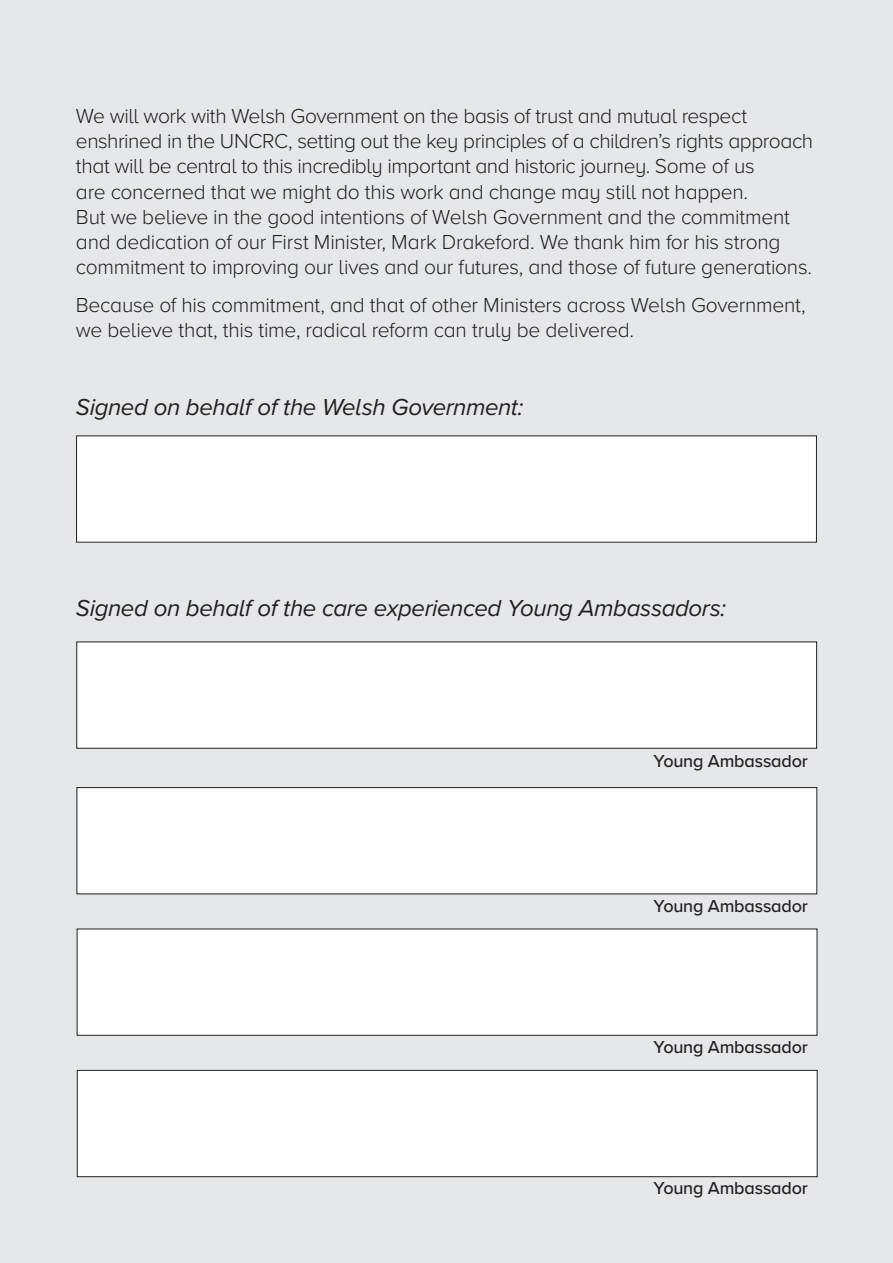
<style>
.page{position:relative;width:893px;height:1263px;background:#e6e7e9}
.page>*{position:absolute;margin:0;border:0;box-sizing:border-box;transform-origin:0 0}
.Body{font:italic 24px "Proxima Nova";letter-spacing:-.015em;color:#231f20}
.Body-2{font:300 21px/25.2px "Proxima Nova";letter-spacing:-.015em;color:#231f20}
.Body-3{font:500 18px "Proxima Nova";letter-spacing:-.01em;color:#231f20}
</style>
<div class="page">
<div style="left:77px;top:436px;width:739px;height:106px;background:#fff"></div>
<div style="left:77px;top:642px;width:740px;height:106px;background:#fff"></div>
<div style="left:77px;top:787px;width:740px;height:107px;background:#fff"></div>
<div style="left:77px;top:787px;width:740px;height:107px;border:1px solid #231f20"></div>
<div style="left:77px;top:929px;width:740px;height:106px;background:#fff"></div>
<div style="left:77px;top:1070px;width:740px;height:107px;background:#fff"></div>
<div style="left:77px;top:1070px;width:740px;height:107px;border:1px solid #231f20"></div>
<p class="Body-2" style="left:76px;top:102px;width:739px">We will work with Welsh Government on the basis of trust and mutual respect enshrined in the UNCRC, setting out the key principles of a children’s rights approach that will be central to this incredibly important and historic journey. Some of us<br>are concerned that we might do this work and change may still not happen.<br>But we believe in the good intentions of Welsh Government and the commitment and dedication of our First Minister, Mark Drakeford. We thank him for his strong commitment to improving our lives and our futures, and those of future generations.</p>
<p class="Body-2" style="left:76px;top:291px;width:731px">Because of his commitment, and that of other Ministers across Welsh Government, we believe that, this time, radical reform can truly be delivered.</p>
<p class="Body" style="left:76px;top:389px;width:449px">Signed on behalf of the Welsh Government:</p>
<p class="Body" style="left:76px;top:590px;width:651px">Signed on behalf of the care experienced Young Ambassadors:</p>
<p class="Body-3" style="left:653px;top:748px;width:156px">Young Ambassador</p>
<p class="Body-3" style="left:653px;top:893px;width:156px">Young Ambassador</p>
<p class="Body-3" style="left:653px;top:1033px;width:156px">Young Ambassador</p>
<p class="Body-3" style="left:653px;top:1175px;width:156px">Young Ambassador</p>
</div>
